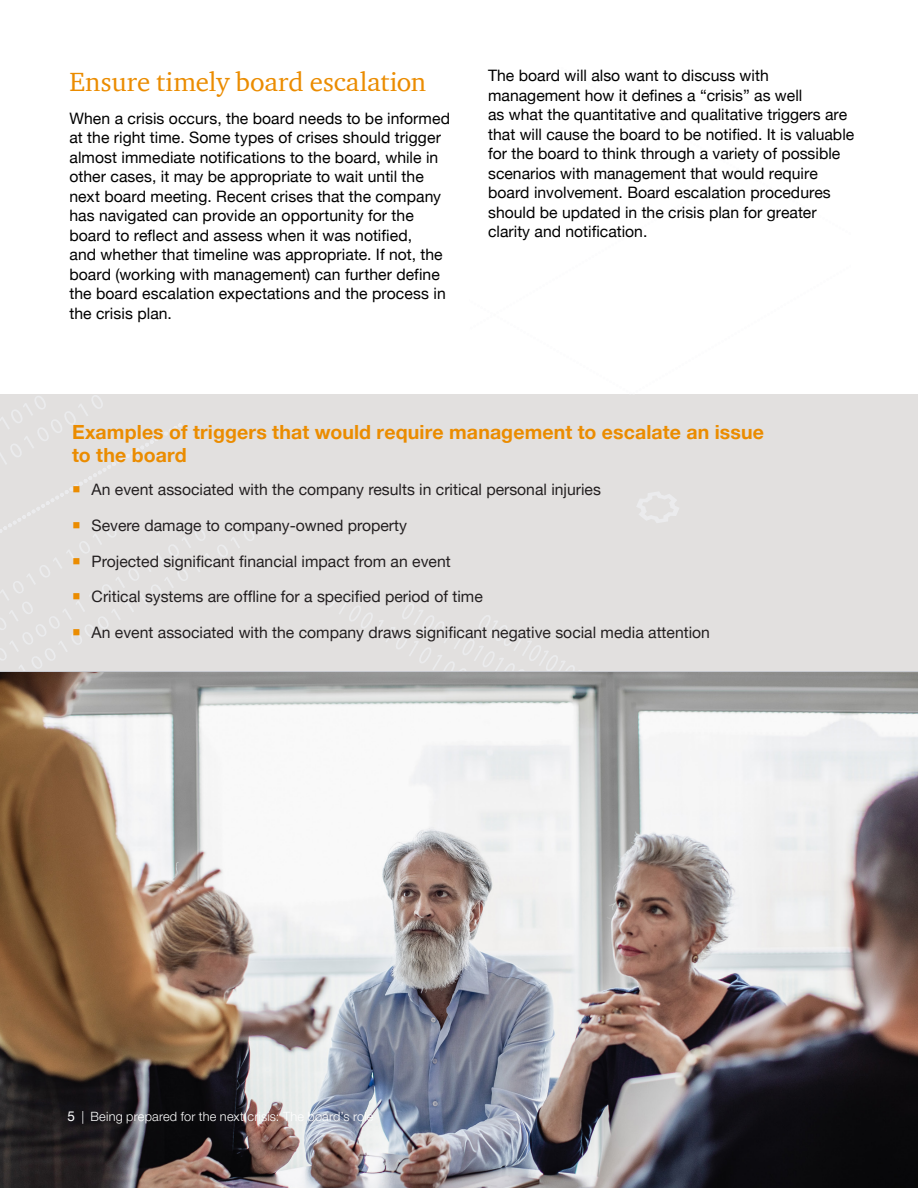
<style>
.page{position:relative;width:918px;height:1188px;background:#fff}
.page>*{position:absolute;margin:0;border:0;box-sizing:border-box;transform-origin:0 0}
.t1{font:27px "ITC Charter Com";color:#eb8c00}
.Bold_body_header{font:700 19.5px/23.4px "Helvetica Neue LT Pro";letter-spacing:.01em;color:#eb8c00}
.Body_style_new{font:15.75px/19.5px "Helvetica Neue";color:#000}
.t2{font:15.75px "Helvetica Neue LT Pro";color:#231f20}
.body_copy{font:300 12.75px "Helvetica Neue LT Pro";letter-spacing:.015em;color:#fff}
.s1{font-family:"Helvetica Neue";font-weight:400;font-size:13.5px}
</style>
<div class="page">
<div style="left:0;top:394px;width:918px;height:297px;background:#e2e0df"></div>
<svg style="left:1px;top:395px;width:102px;height:24px"></svg>
<svg style="left:325px;top:592px;width:291px;height:80px"></svg>
<svg style="left:637px;top:492px;width:42px;height:31px"></svg>
<svg style="left:0;top:419px;width:182px;height:103px"></svg>
<svg style="left:902px;top:671px;width:16px;height:1px"></svg>
<img style="left:0;top:673px;width:918px;height:515px">
<svg style="left:73px;top:486px;width:7px;height:7px"></svg>
<svg style="left:0;top:522px;width:255px;height:169px"></svg>
<h1 class="t1" style="left:69px;top:65px;width:358px">Ensure timely board escalation</h1>
<p class="Body_style_new" style="left:69px;top:110px;width:382px">When a crisis occurs, the board needs to be informed at the right time. Some types of crises should trigger almost immediate notifications to the board, while in other cases, it may be appropriate to wait until the next board meeting. Recent crises that the company has navigated can provide an opportunity for the board to reflect and assess when it was notified,<br>and whether that timeline was appropriate. If not, the board (working with management) can further define the board escalation expectations and the process in the crisis plan.</p>
<p class="Body_style_new" style="left:488px;top:67px;width:368px">The board will also want to discuss with management how it defines a “crisis” as well<br>as what the quantitative and qualitative triggers are that will cause the board to be notified. It is valuable for the board to think through a variety of possible scenarios with management that would require board involvement. Board escalation procedures should be updated in the crisis plan for greater clarity and notification.</p>
<p class="Bold_body_header" style="left:72px;top:420px;width:693px">Examples of triggers that would require management to escalate an issue to the board</p>
<p class="t2" style="left:92px;top:480px;width:511px">An event associated with the company results in critical personal injuries</p>
<p class="t2" style="left:92px;top:516px;width:317px">Severe damage to company-owned property</p>
<p class="t2" style="left:92px;top:551px;width:361px">Projected significant financial impact from an event</p>
<p class="t2" style="left:92px;top:587px;width:393px">Critical systems are offline for a specified period of time</p>
<p class="t2" style="left:92px;top:623px;width:620px">An event associated with the company draws significant negative social media attention</p>
<p class="body_copy" style="left:68px;top:1108px;width:308px"><span class="s1">5</span> | Being prepared for the next crisis: The board’s role</p>
</div>
